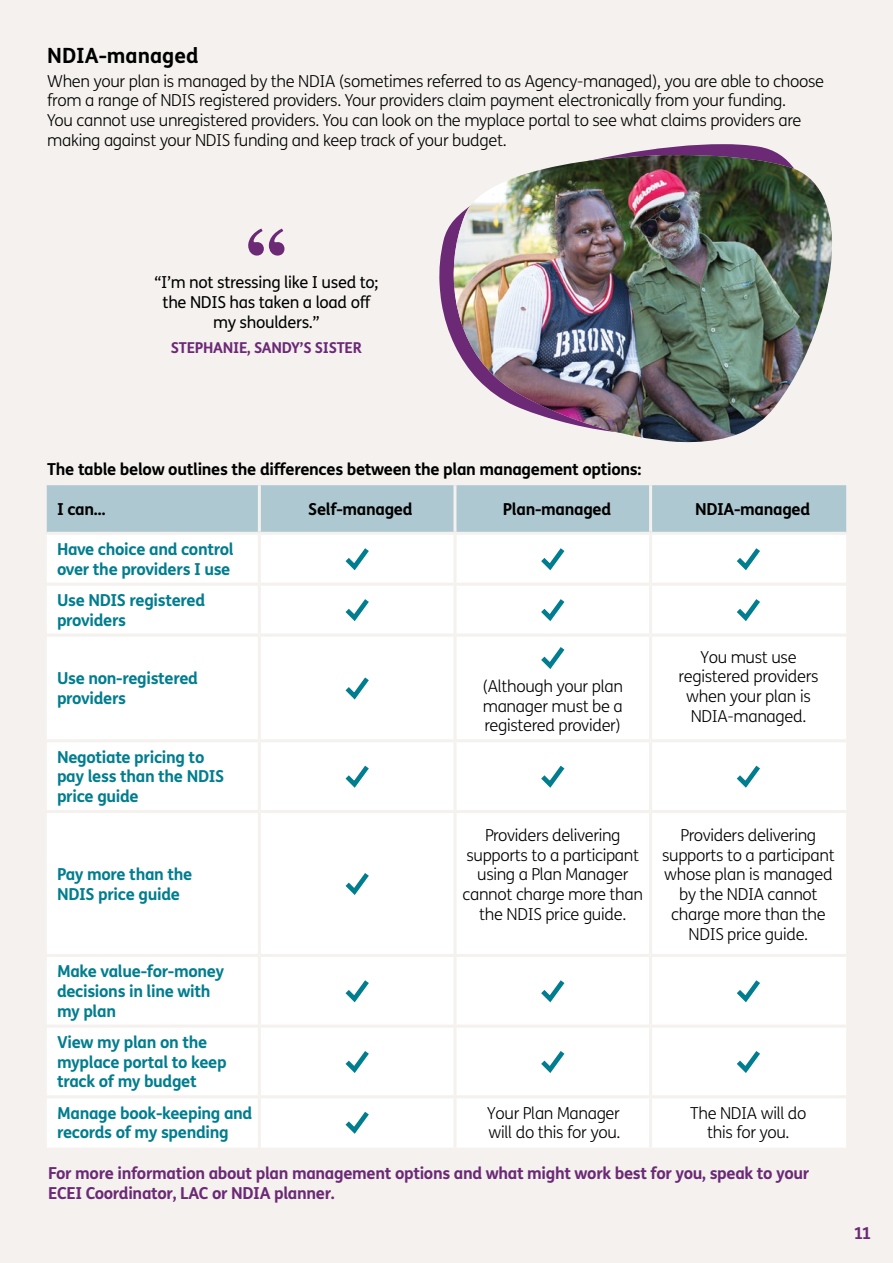
<style>
.page{position:relative;width:893px;height:1263px;background:#f4f1ee}
.page>*{position:absolute;margin:0;border:0;box-sizing:border-box;transform-origin:0 0}
.t1{font:700 81px "Century Schoolbook";color:#6b2976}
.t2{font:700 21px "FS Me";color:#000}
.t3{font:300 16.5px/19.8px "FS Me";letter-spacing:-.02em;color:#000;text-align:center}
.t4{font:700 16.5px/19.8px "FS Me";letter-spacing:-.02em;color:#007d8e}
.t5{font:700 16.5px/19.8px "FS Me";letter-spacing:-.02em;color:#6b2976}
.t6{font:700 16.5px "FS Me";letter-spacing:-.02em;color:#000}
.t7{font:16.5px/19.8px "FS Me";letter-spacing:-.02em;color:#000;text-align:center}
.t8{font:700 15px "FS Me";letter-spacing:-.02em;color:#6b2976}
</style>
<div class="page">
<svg style="left:439px;top:144px;width:341px;height:200px"></svg>
<img style="left:454px;top:155px;width:378px;height:287px">
<div style="left:47px;top:485px;width:799px;height:47px;background:#adc8d1"></div>
<div style="left:47px;top:535px;width:799px;height:613px;background:#fff"></div>
<hr style="left:258px;top:485px;width:3px;height:47px;background:#f4f1ee">
<hr style="left:453px;top:485px;width:3px;height:47px;background:#f4f1ee">
<hr style="left:649px;top:485px;width:3px;height:47px;background:#f4f1ee">
<hr style="left:258px;top:535px;width:3px;height:48px;background:#f4f1ee">
<hr style="left:453px;top:535px;width:3px;height:48px;background:#f4f1ee">
<hr style="left:649px;top:535px;width:3px;height:48px;background:#f4f1ee">
<hr style="left:47px;top:583px;width:212px;height:3px;background:#f4f1ee">
<hr style="left:259px;top:583px;width:196px;height:3px;background:#f4f1ee">
<hr style="left:258px;top:586px;width:3px;height:47px;background:#f4f1ee">
<hr style="left:455px;top:583px;width:196px;height:3px;background:#f4f1ee">
<hr style="left:453px;top:586px;width:3px;height:47px;background:#f4f1ee">
<hr style="left:651px;top:583px;width:195px;height:3px;background:#f4f1ee">
<hr style="left:649px;top:586px;width:3px;height:47px;background:#f4f1ee">
<hr style="left:47px;top:633px;width:212px;height:3px;background:#f4f1ee">
<hr style="left:259px;top:633px;width:196px;height:3px;background:#f4f1ee">
<hr style="left:258px;top:636px;width:3px;height:103px;background:#f4f1ee">
<hr style="left:455px;top:633px;width:196px;height:3px;background:#f4f1ee">
<hr style="left:453px;top:636px;width:3px;height:103px;background:#f4f1ee">
<hr style="left:651px;top:633px;width:195px;height:3px;background:#f4f1ee">
<hr style="left:649px;top:636px;width:3px;height:103px;background:#f4f1ee">
<hr style="left:47px;top:739px;width:212px;height:3px;background:#f4f1ee">
<hr style="left:259px;top:739px;width:196px;height:3px;background:#f4f1ee">
<hr style="left:258px;top:742px;width:3px;height:68px;background:#f4f1ee">
<hr style="left:455px;top:739px;width:196px;height:3px;background:#f4f1ee">
<hr style="left:453px;top:742px;width:3px;height:68px;background:#f4f1ee">
<hr style="left:651px;top:739px;width:195px;height:3px;background:#f4f1ee">
<hr style="left:649px;top:742px;width:3px;height:68px;background:#f4f1ee">
<hr style="left:47px;top:810px;width:212px;height:3px;background:#f4f1ee">
<hr style="left:259px;top:810px;width:196px;height:3px;background:#f4f1ee">
<hr style="left:258px;top:813px;width:3px;height:141px;background:#f4f1ee">
<hr style="left:455px;top:810px;width:196px;height:3px;background:#f4f1ee">
<hr style="left:453px;top:813px;width:3px;height:141px;background:#f4f1ee">
<hr style="left:651px;top:810px;width:195px;height:3px;background:#f4f1ee">
<hr style="left:649px;top:813px;width:3px;height:141px;background:#f4f1ee">
<hr style="left:47px;top:954px;width:212px;height:3px;background:#f4f1ee">
<hr style="left:259px;top:954px;width:196px;height:3px;background:#f4f1ee">
<hr style="left:258px;top:957px;width:3px;height:67px;background:#f4f1ee">
<hr style="left:455px;top:954px;width:196px;height:3px;background:#f4f1ee">
<hr style="left:453px;top:957px;width:3px;height:67px;background:#f4f1ee">
<hr style="left:651px;top:954px;width:195px;height:3px;background:#f4f1ee">
<hr style="left:649px;top:957px;width:3px;height:67px;background:#f4f1ee">
<hr style="left:47px;top:1024px;width:212px;height:3px;background:#f4f1ee">
<hr style="left:259px;top:1024px;width:196px;height:3px;background:#f4f1ee">
<hr style="left:258px;top:1027px;width:3px;height:68px;background:#f4f1ee">
<hr style="left:455px;top:1024px;width:196px;height:3px;background:#f4f1ee">
<hr style="left:453px;top:1027px;width:3px;height:68px;background:#f4f1ee">
<hr style="left:651px;top:1024px;width:195px;height:3px;background:#f4f1ee">
<hr style="left:649px;top:1027px;width:3px;height:68px;background:#f4f1ee">
<hr style="left:47px;top:1095px;width:212px;height:3px;background:#f4f1ee">
<hr style="left:259px;top:1095px;width:196px;height:3px;background:#f4f1ee">
<hr style="left:258px;top:1098px;width:3px;height:50px;background:#f4f1ee">
<hr style="left:455px;top:1095px;width:196px;height:3px;background:#f4f1ee">
<hr style="left:453px;top:1098px;width:3px;height:50px;background:#f4f1ee">
<hr style="left:651px;top:1095px;width:195px;height:3px;background:#f4f1ee">
<hr style="left:649px;top:1098px;width:3px;height:50px;background:#f4f1ee">
<svg style="left:341px;top:543px;width:32px;height:31px"></svg>
<svg style="left:536px;top:543px;width:33px;height:31px"></svg>
<svg style="left:732px;top:543px;width:33px;height:31px"></svg>
<svg style="left:341px;top:594px;width:32px;height:31px"></svg>
<svg style="left:536px;top:594px;width:33px;height:31px"></svg>
<svg style="left:732px;top:594px;width:33px;height:31px"></svg>
<svg style="left:341px;top:672px;width:32px;height:31px"></svg>
<svg style="left:536px;top:642px;width:33px;height:31px"></svg>
<svg style="left:341px;top:760px;width:32px;height:31px"></svg>
<svg style="left:536px;top:760px;width:33px;height:31px"></svg>
<svg style="left:732px;top:760px;width:33px;height:31px"></svg>
<svg style="left:341px;top:868px;width:32px;height:31px"></svg>
<svg style="left:341px;top:975px;width:32px;height:31px"></svg>
<svg style="left:536px;top:975px;width:33px;height:31px"></svg>
<svg style="left:732px;top:975px;width:33px;height:31px"></svg>
<svg style="left:341px;top:1046px;width:32px;height:30px"></svg>
<svg style="left:536px;top:1046px;width:33px;height:30px"></svg>
<svg style="left:732px;top:1046px;width:33px;height:30px"></svg>
<svg style="left:341px;top:1107px;width:32px;height:30px"></svg>
<h4 class="t2" style="left:47px;top:42px;width:153px">NDIA-managed</h4>
<p class="t3" style="left:47px;top:71px;width:778px;text-align:left">When your plan is managed by the NDIA (sometimes referred to as Agency-managed), you are able to choose from a range of NDIS registered providers. Your providers claim payment electronically from your funding.<br>You cannot use unregistered providers. You can look on the myplace portal to see what claims providers are making against your NDIS funding and keep track of your budget.</p>
<h1 class="t1" style="left:247px;top:210px;width:40px">“</h1>
<p class="t7" style="left:163px;top:293px;width:209px">the NDIS has taken a load off my shoulders.”</p>
<p class="t8" style="left:171px;top:338px;width:192px">STEPHANIE, SANDY’S SISTER</p>
<p class="t7" style="left:154px;top:273px;width:226px">“I’m not stressing like I used to;</p>
<p class="t6" style="left:47px;top:458px;width:596px">The table below outlines the differences between the plan management options:</p>
<p class="t6" style="left:57px;top:499px;width:50px">I can…</p>
<p class="t6" style="left:308px;top:499px;width:106px">Self-managed</p>
<p class="t6" style="left:503px;top:499px;width:110px">Plan-managed</p>
<p class="t6" style="left:695px;top:499px;width:117px">NDIA-managed</p>
<p class="t4" style="left:57px;top:539px;width:178px">Have choice and control over the providers I use</p>
<p class="t4" style="left:57px;top:590px;width:150px">Use NDIS registered providers</p>
<p class="t4" style="left:57px;top:668px;width:142px">Use non-registered providers</p>
<p class="t3" style="left:483px;top:677px;width:142px;text-align:justify">(Although your plan manager must be a registered provider)</p>
<p class="t4" style="left:57px;top:747px;width:169px">Negotiate pricing to pay less than the NDIS price guide</p>
<p class="t3" style="left:678px;top:647px;width:142px">You must use registered providers when your plan is<br>NDIA-managed.</p>
<p class="t4" style="left:57px;top:864px;width:137px">Pay more than the<br>NDIS price guide</p>
<p class="t3" style="left:462px;top:825px;width:182px">Providers delivering supports to a participant using a Plan Manager cannot charge more than the NDIS price guide.</p>
<p class="t3" style="left:662px;top:825px;width:174px">Providers delivering supports to a participant whose plan is managed by the NDIA cannot charge more than the<br>NDIS price guide.</p>
<p class="t4" style="left:57px;top:961px;width:169px">Make value-for-money decisions in line with my plan</p>
<p class="t4" style="left:57px;top:1032px;width:171px">View my plan on the myplace portal to keep track of my budget</p>
<p class="t4" style="left:57px;top:1103px;width:197px">Manage book-keeping and records of my spending</p>
<p class="t3" style="left:487px;top:1104px;width:135px;line-height:19.4px;text-align:left">Your Plan Manager will do this for you.</p>
<p class="t3" style="left:690px;top:1103px;width:118px">The NDIA will do this for you.</p>
<p class="t5" style="left:48px;top:1163px;width:763px">For more information about plan management options and what might work best for you, speak to your<br>ECEI Coordinator, LAC or NDIA planner.</p>
<p class="t5" style="left:854px;top:1224px;width:19px">11</p>
</div>
